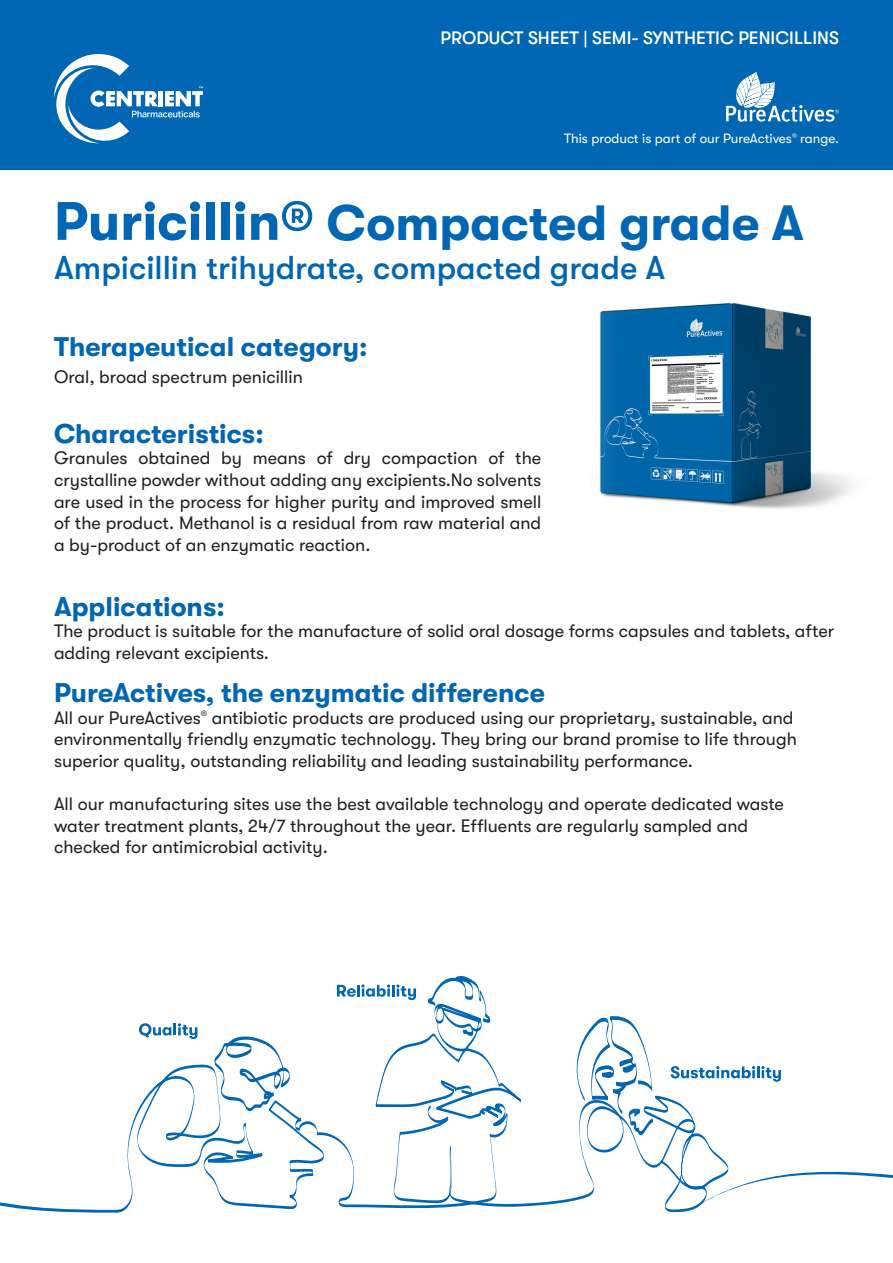
<style>
.page{position:relative;width:893px;height:1263px;background:#fff}
.page>*{position:absolute;margin:0;border:0;box-sizing:border-box;transform-origin:0 0}
.t1{font:700 49.5px "GT Walsheim";color:#0166b3}
.t2{font:500 33px "GT Walsheim";color:#0166b3}
.t3{font:700 27px "GT Walsheim";color:#0166b3}
.t4{font:18px/21.6px "GT Walsheim";color:#231f20}
.t5{font:500 18px "GT Walsheim";color:#fff}
.t6{font:13.5px "GT Walsheim";color:#fff}
.s1{font-size:54px}
</style>
<div class="page">
<img style="left:600px;top:303px;width:253px;height:206px">
<div style="left:0;top:0;width:893px;height:170px;background:#0166b3"></div>
<svg style="left:54px;top:54px;width:149px;height:89px"></svg>
<svg style="left:726px;top:71px;width:113px;height:50px"></svg>
<svg style="left:120px;top:1027px;width:217px;height:185px"></svg>
<svg style="left:214px;top:1035px;width:79px;height:77px"></svg>
<svg style="left:139px;top:1023px;width:58px;height:16px"></svg>
<svg style="left:337px;top:976px;width:556px;height:236px"></svg>
<svg style="left:0;top:1202px;width:120px;height:10px"></svg>
<p class="t5" style="left:441px;top:27px;width:400px">PRODUCT SHEET | SEMI- SYNTHETIC PENICILLINS</p>
<p class="t6" style="left:564px;top:131px;width:276px">This product is part of our PureActives<sup>®</sup> range.</p>
<p class="t1" style="left:54px;top:195px;width:752px"><span class="s1">Puricillin®</span> Compacted grade A</p>
<p class="t2" style="left:54px;top:249px;width:613px">Ampicillin trihydrate, compacted grade A</p>
<p class="t3" style="left:54px;top:332px;width:315px">Therapeutical category:</p>
<p class="t4" style="left:54px;top:367px;width:250px">Oral, broad spectrum penicillin</p>
<p class="t3" style="left:54px;top:418px;width:211px">Characteristics:</p>
<p class="t4" style="left:54px;top:448px;width:489px;text-align:justify">Granules obtained by means of dry compaction of the crystalline powder without adding any excipients.No solvents are used in the process for higher purity and improved smell of the product. Methanol is a residual from raw material and a by-product of an enzymatic reaction.</p>
<p class="t3" style="left:54px;top:591px;width:172px">Applications:</p>
<p class="t4" style="left:54px;top:620px;width:782px">The product is suitable for the manufacture of solid oral dosage forms capsules and tablets, after adding relevant excipients.</p>
<p class="t3" style="left:54px;top:678px;width:493px">PureActives, the enzymatic difference</p>
<p class="t4" style="left:54px;top:707px;width:744px">All our PureActives<sup>®</sup> antibiotic products are produced using our proprietary, sustainable, and environmentally friendly enzymatic technology. They bring our brand promise to life through superior quality, outstanding reliability and leading sustainability performance.</p>
<p class="t4" style="left:54px;top:793px;width:731px">All our manufacturing sites use the best available technology and operate dedicated waste water treatment plants, 24/7 throughout the year. Effluents are regularly sampled and checked for antimicrobial activity.</p>
</div>
